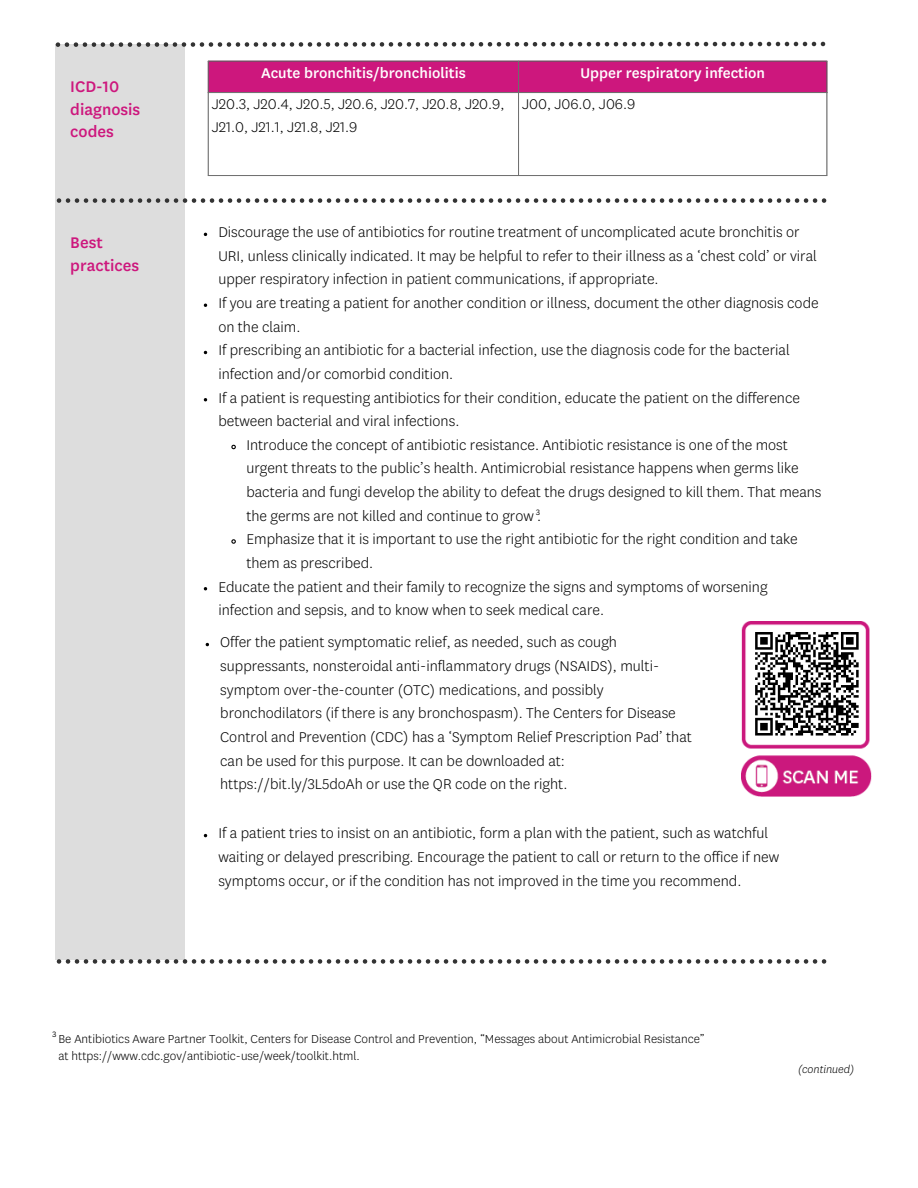
<style>
.page{position:relative;width:918px;height:1188px;background:#fff}
.page>*{position:absolute;margin:0;border:0;box-sizing:border-box;transform-origin:0 0}
.t1{font:500 18px/22.5px "Centene Sans";color:#cd177d}
.t2{font:300 16.5px/23.7px "Centene Sans";color:#000}
.t3{font:500 16.5px "Centene Sans";color:#fff}
.t4{font:300 13.5px/16.8px "Centene Sans";color:#000}
.t5{font:italic 300 12.45px "Centene Sans";color:#000}
.t6{font:7.5px "Canva Sans";color:#000}
</style>
<div class="page">
<div style="left:56px;top:44px;width:129px;height:916px;background:#ddd"></div>
<svg style="left:56px;top:42px;width:769px;height:5px"></svg>
<svg style="left:57px;top:198px;width:769px;height:5px"></svg>
<svg style="left:57px;top:959px;width:769px;height:5px"></svg>
<div style="left:209px;top:62px;width:618px;height:30px;background:#cd177d"></div>
<hr style="left:208px;top:61px;width:1px;height:114px;background:#6e6e6e">
<hr style="left:518px;top:61px;width:1px;height:114px;background:#6e6e6e">
<hr style="left:827px;top:61px;width:1px;height:114px;background:#6e6e6e">
<hr style="left:208px;top:61px;width:619px;height:1px;background:#6e6e6e">
<hr style="left:208px;top:92px;width:619px;height:1px;background:#6e6e6e">
<hr style="left:208px;top:175px;width:619px;height:1px;background:#6e6e6e">
<svg style="left:231px;top:444px;width:5px;height:6px"></svg>
<svg style="left:231px;top:539px;width:5px;height:5px"></svg>
<img style="left:742px;top:622px;width:129px;height:174px">
<h2 class="t1" style="left:70px;top:76px;width:71px">ICD-10 diagnosis codes</h2>
<p class="t3" style="left:261px;top:65px;width:206px">Acute bronchitis/bronchiolitis</p>
<p class="t3" style="left:580px;top:65px;width:186px">Upper respiratory infection</p>
<p class="t2" style="left:212px;top:94px;width:294px;line-height:22.5px">J20.3, J20.4, J20.5, J20.6, J20.7, J20.8, J20.9,<br>J21.0, J21.1, J21.8, J21.9</p>
<p class="t2" style="left:522px;top:93px;width:115px">J00, J06.0, J06.9</p>
<h2 class="t1" style="left:70px;top:232px;width:70px">Best practices</h2>
<p class="t2" style="left:218px;top:221px;width:600px">Discourage the use of antibiotics for routine treatment of uncomplicated acute bronchitis or<br>URI, unless clinically indicated. It may be helpful to refer to their illness as a ‘chest cold’ or viral upper respiratory infection in patient communications, if appropriate.</p>
<p class="t2" style="left:218px;top:292px;width:602px">If you are treating a patient for another condition or illness, document the other diagnosis code on the claim.</p>
<p class="t2" style="left:218px;top:339px;width:573px">If prescribing an antibiotic for a bacterial infection, use the diagnosis code for the bacterial infection and/or comorbid condition.</p>
<p class="t2" style="left:218px;top:386px;width:583px">If a patient is requesting antibiotics for their condition, educate the patient on the difference between bacterial and viral infections.</p>
<p class="t2" style="left:246px;top:434px;width:577px">Introduce the concept of antibiotic resistance. Antibiotic resistance is one of the most urgent threats to the public’s health. Antimicrobial resistance happens when germs like bacteria and fungi develop the ability to defeat the drugs designed to kill them. That means the germs are not killed and continue to grow .</p>
<p class="t6" style="left:536px;top:507px;width:6px">3</p>
<p class="t2" style="left:246px;top:528px;width:553px">Emphasize that it is important to use the right antibiotic for the right condition and take them as prescribed.</p>
<p class="t2" style="left:218px;top:575px;width:551px">Educate the patient and their family to recognize the signs and symptoms of worsening infection and sepsis, and to know when to seek medical care.</p>
<p class="t2" style="left:220px;top:631px;width:473px">Offer the patient symptomatic relief, as needed, such as cough suppressants, nonsteroidal anti-inflammatory drugs (NSAIDS), multi&shy;symptom over-the-counter (OTC) medications, and possibly bronchodilators (if there is any bronchospasm). The Centers for Disease Control and Prevention (CDC) has a ‘Symptom Relief Prescription Pad’ that can be used for this purpose. It can be downloaded at: https://bit.ly/3L5doAh or use the QR code on the right.</p>
<p class="t2" style="left:218px;top:822px;width:562px">If a patient tries to insist on an antibiotic, form a plan with the patient, such as watchful waiting or delayed prescribing. Encourage the patient to call or return to the office if new symptoms occur, or if the condition has not improved in the time you recommend.</p>
<p class="t4" style="left:59px;top:1031px;width:648px;text-indent:-6px"><sup>3</sup> Be Antibiotics Aware Partner Toolkit, Centers for Disease Control and Prevention, “Messages about Antimicrobial Resistance” at https://www.cdc.gov/antibiotic-use/week/toolkit.html.</p>
<p class="t5" style="left:798px;top:1063px;width:58px">(continued)</p>
</div>
